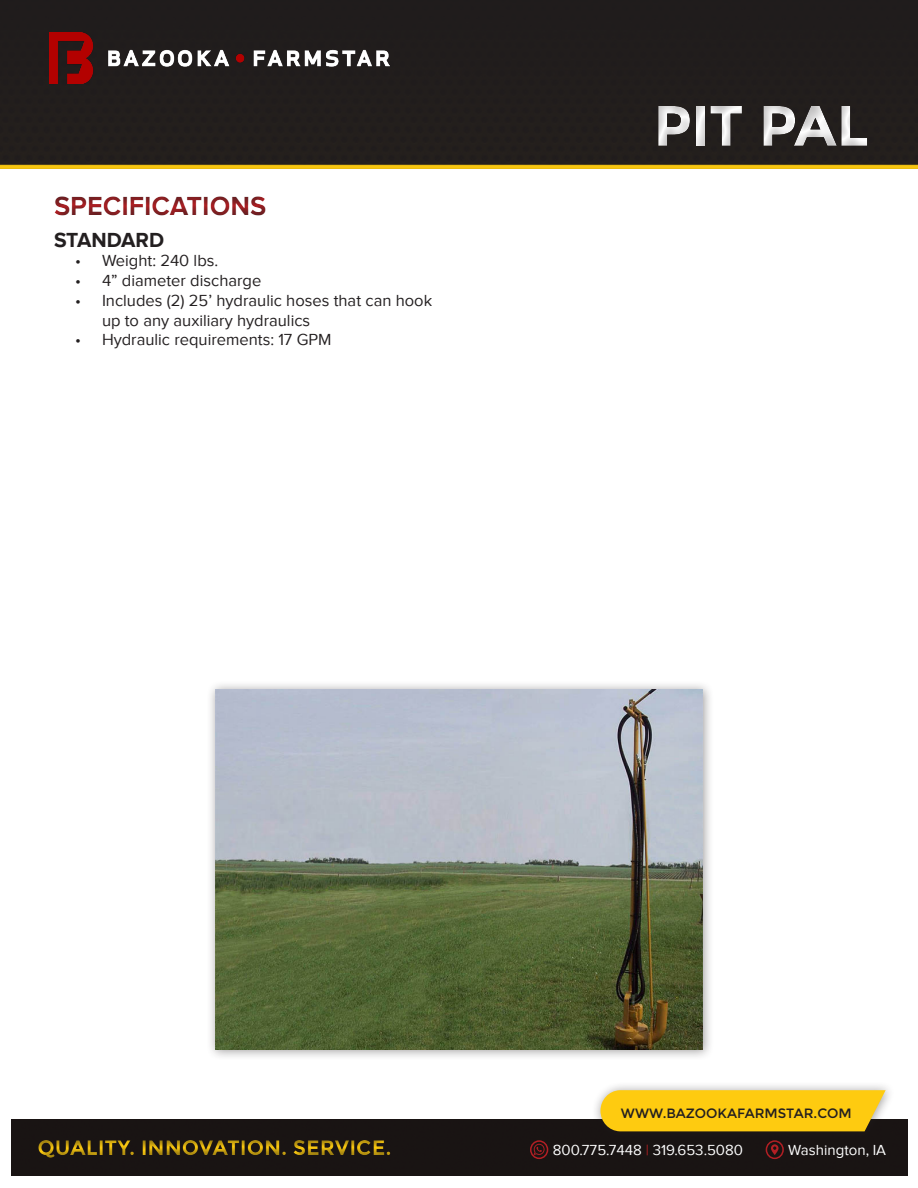
<style>
.page{position:relative;width:918px;height:1188px;background:#fff}
.page>*{position:absolute;margin:0;border:0;box-sizing:border-box;transform-origin:0 0}
.t1{font:700 57px "Montserrat";letter-spacing:-.015em;color:#fff}
.t2{font:700 27px "Proxima Nova";color:#b11f24}
.t3{font:700 21px "Montserrat";color:#fecb10}
.t4{font:700 21px "Proxima Nova";color:#231f20}
.t5{font:16.5px/19.8px "Proxima Nova";color:#231f20}
.t6{font:15px "Proxima Nova";color:#fff}
.t7{font:13.5px "Montserrat";color:#231f20}
.s1{color:#b12023}
</style>
<div class="page">
<svg style="left:55px;top:196px;width:211px;height:20px"></svg>
<div style="left:0;top:0;width:918px;height:168px;background:#231f20"></div>
<img style="left:50px;top:33px;width:339px;height:50px">
<svg style="left:0;top:164px;width:918px;height:5px;background:#d1a711"></svg>
<div style="left:11px;top:1120px;width:897px;height:55px;background:#191413"></div>
<div style="left:530px;top:1140px;width:18px;height:19px;border:2px solid #b31f24;border-radius:50%"></div>
<svg style="left:534px;top:1144px;width:11px;height:11px"></svg>
<div style="left:766px;top:1140px;width:18px;height:19px;border:2px solid #b31f24;border-radius:50%"></div>
<svg style="left:771px;top:1144px;width:8px;height:11px"></svg>
<div style="left:591px;top:1081px;width:304px;height:62px;background:#231f20;opacity:.43"></div>
<svg style="left:600px;top:1090px;width:286px;height:41px;background:#f7c717"></svg>
<div style="left:34px;top:1133px;width:371px;height:30px;background:#191413"></div>
<div style="left:206px;top:680px;width:508px;height:380px;background:#231f20;opacity:.43"></div>
<img style="left:215px;top:689px;width:488px;height:361px">
<h2 class="t2" style="left:54px;top:191px;width:214px">SPECIFICATIONS</h2>
<h2 class="t4" style="left:54px;top:228px;width:112px">STANDARD</h2>
<p class="t5" style="left:75px;top:251px;width:145px">• Weight: 240 lbs.</p>
<p class="t5" style="left:75px;top:270px;width:188px">• 4” diameter discharge</p>
<p class="t5" style="left:102px;top:290px;width:332px;text-indent:-27px">• Includes (2) 25’ hydraulic hoses that can hook up to any auxiliary hydraulics</p>
<p class="t5" style="left:75px;top:330px;width:258px">• Hydraulic requirements: 17 GPM</p>
<h1 class="t1" style="left:653px;top:92px;width:217px">PIT PAL</h1>
<p class="t3" style="left:37px;top:1135px;width:356px">QUALITY. INNOVATION. SERVICE.</p>
<p class="t7" style="left:621px;top:1105px;width:232px">WWW.BAZOOKAFARMSTAR.COM</p>
<p class="t6" style="left:553px;top:1141px;width:192px">800.775.7448 <span class="s1">|</span> 319.653.5080</p>
<p class="t6" style="left:788px;top:1141px;width:99px">Washington, IA</p>
</div>
